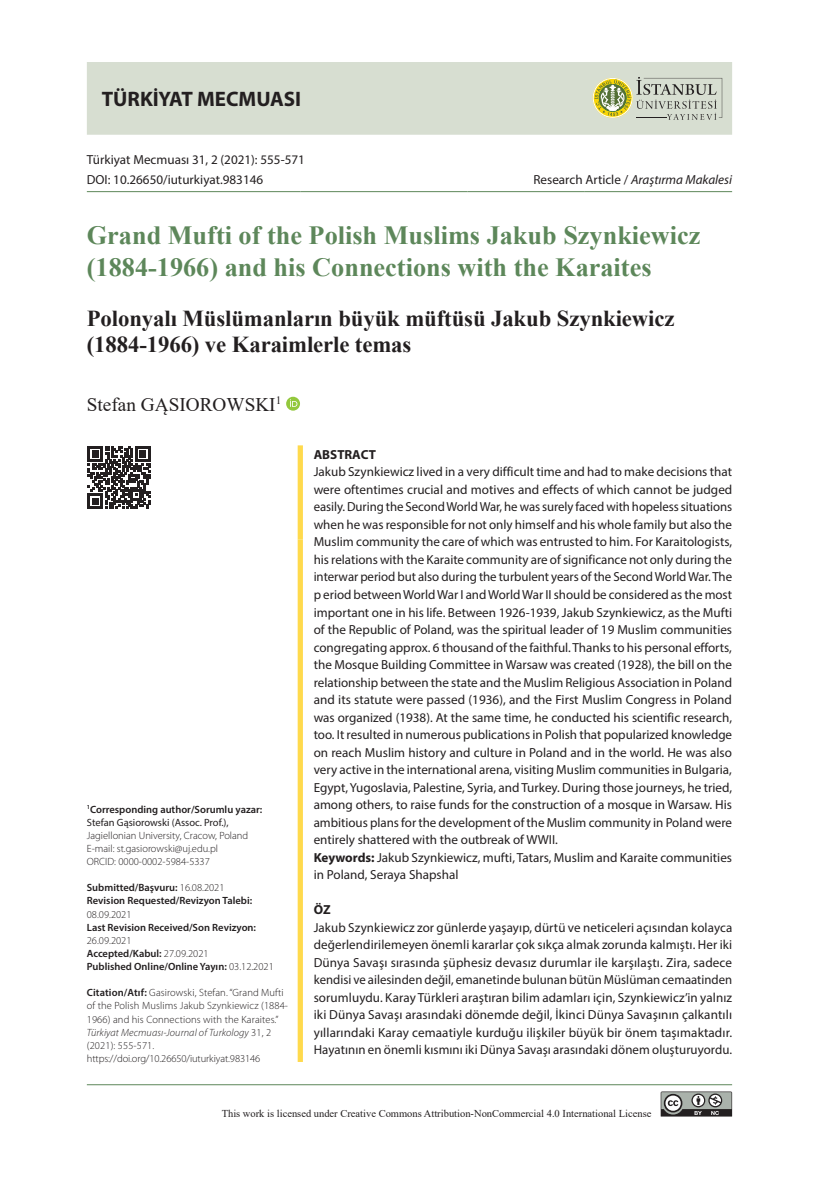
<style>
.page{position:relative;width:819px;height:1191px;background:#fff}
.page>*{position:absolute;margin:0;border:0;box-sizing:border-box;transform-origin:0 0}
.Baslik_1{font:700 26.25px/31.5px "Times New Roman";color:#5d875a}
.Baslik_2{font:700 22.75px/26.2px "Times New Roman";letter-spacing:-.005em;color:#231f20}
.t1{font:700 21px "Myriad Pro";color:#231f20}
.Yazar{font:19.25px "Times New Roman";color:#231f20}
.Keywords{font:13.12px/17.5px "Myriad Pro";color:#231f20;text-align:justify}
.t2{font:italic 13.12px "Myriad Pro";color:#231f20}
.t3{font:700 13.12px "Myriad Pro";color:#231f20}
.t4{font:300 10.5px/13.1px "Myriad Pro";letter-spacing:.005em;color:#231f20}
.t5{font:600 10.5px/13.1px "Myriad Pro";color:#231f20}
.t6{font:10.5px "Times New Roman";color:#231f20}
.t7{font:10.5px "Myriad Pro";color:#231f20}
.s1{font-style:normal}
.s2{font-weight:300}
.s3{font-weight:600}
.s4{font-style:italic}
.s5{font-weight:700}
</style>
<div class="page">
<div style="left:87px;top:62px;width:645px;height:73px;background:#d7ded1"></div>
<div style="left:297px;top:445px;width:6px;height:94px;background:#ffda4d"></div>
<div style="left:297px;top:539px;width:6px;height:523px;background:#ffda4d"></div>
<hr style="left:87px;top:191px;width:213px;height:1px;background:#5d875a">
<hr style="left:300px;top:191px;width:167px;height:1px;background:#5d875a">
<hr style="left:467px;top:191px;width:117px;height:1px;background:#5d875a">
<hr style="left:584px;top:191px;width:148px;height:1px;background:#5d875a">
<svg style="left:592px;top:77px;width:130px;height:43px;background:#bfc3a5"></svg>
<div style="left:286px;top:397px;width:14px;height:13px;background:#93c83d;border-radius:50%"></div>
<svg style="left:290px;top:399px;width:7px;height:8px"></svg>
<svg style="left:88px;top:446px;width:62px;height:63px"></svg>
<hr style="left:87px;top:1084px;width:645px;height:1px;background:#5d875a">
<svg style="left:660px;top:1091px;width:72px;height:25px;background:#858784"></svg>
<p class="t1" style="left:102px;top:85px;width:201px">TÜRKİYAT MECMUASI</p>
<p class="Keywords" style="left:87px;top:151px;width:219px">Türkiyat Mecmuası 31, 2 (2021): 555-571</p>
<p class="Keywords" style="left:87px;top:171px;width:178px">DOI: 10.26650/iuturkiyat.983146</p>
<p class="t2" style="left:533px;top:172px;width:200px"><span class="s1">Research Article /</span> Araştırma Makalesi</p>
<p class="Baslik_1" style="left:87px;top:219px;width:615px">Grand Mufti of the Polish Muslims Jakub Szynkiewicz (1884-1966) and his Connections with the Karaites</p>
<p class="Baslik_2" style="left:87px;top:304px;width:589px">Polonyalı Müslümanların büyük müftüsü Jakub Szynkiewicz (1884-1966) ve Karaimlerle temas</p>
<p class="Yazar" style="left:87px;top:390px;width:196px">Stefan GĄSIOROWSKI<sup>1</sup></p>
<p class="t5" style="left:87px;top:802px;width:177px"><sup>1</sup>Corresponding author/Sorumlu yazar:</p>
<p class="t7" style="left:87px;top:815px;width:143px">Stefan Gąsiorowski (Assoc. Prof.),</p>
<p class="t4" style="left:87px;top:828px;width:163px">Jagiellonian University, Cracow, Poland</p>
<p class="t4" style="left:87px;top:841px;width:133px">E-mail: st.gasiorowski@uj.edu.pl</p>
<p class="t4" style="left:87px;top:855px;width:124px">ORCID: 0000-0002-5984-5337</p>
<p class="t5" style="left:87px;top:881px;width:139px">Submitted/Başvuru: <span class="s2">16.08.2021</span></p>
<p class="t5" style="left:87px;top:894px;width:167px">Revision Requested/Revizyon Talebi:<br><span class="s2">08.09.2021</span></p>
<p class="t5" style="left:87px;top:920px;width:171px">Last Revision Received/Son Revizyon:<br><span class="s2">26.09.2021</span></p>
<p class="t5" style="left:87px;top:946px;width:123px">Accepted/Kabul: <span class="s2">27.09.2021</span></p>
<p class="t5" style="left:87px;top:959px;width:188px">Published Online/Online Yayın: <span class="s2">03.12.2021</span></p>
<p class="t4" style="left:87px;top:986px;width:203px"><span class="s3">Citation/Atıf:</span> Gasirowski, Stefan. “Grand Mufti of the Polish Muslims Jakub Szynkiewicz (1884- 1966) and his Connections with the Karaites.” <span class="s4">Türkiyat Mecmuası-Journal of Turkology</span> 31, 2 (2021): 555-571. https://doi.org/10.26650/iuturkiyat.983146</p>
<p class="t3" style="left:314px;top:446px;width:64px">ABSTRACT</p>
<p class="Keywords" style="left:314px;top:463px;width:420px">Jakub Szynkiewicz lived in a very difficult time and had to make decisions that were oftentimes crucial and motives and effects of which cannot be judged easily. During the Second World War, he was surely faced with hopeless situations when he was responsible for not only himself and his whole family but also the Muslim community the care of which was entrusted to him. For Karaitologists, his relations with the Karaite community are of significance not only during the interwar period but also during the turbulent years of the Second World War. The p eriod between World War I and World War II should be considered as the most important one in his life. Between 1926-1939, Jakub Szynkiewicz, as the Mufti of the Republic of Poland, was the spiritual leader of 19 Muslim communities congregating approx. 6 thousand of the faithful. Thanks to his personal efforts, the Mosque Building Committee in Warsaw was created (1928), the bill on the relationship between the state and the Muslim Religious Association in Poland and its statute were passed (1936), and the First Muslim Congress in Poland was organized (1938). At the same time, he conducted his scientific research, too. It resulted in numerous publications in Polish that popularized knowledge on reach Muslim history and culture in Poland and in the world. He was also very active in the international arena, visiting Muslim communities in Bulgaria, Egypt, Yugoslavia, Palestine, Syria, and Turkey. During those journeys, he tried, among others, to raise funds for the construction of a mosque in Warsaw. His ambitious plans for the development of the Muslim community in Poland were entirely shattered with the outbreak of WWII.</p>
<p class="Keywords" style="left:314px;top:848px;width:420px"><span class="s5">Keywords:</span> Jakub Szynkiewicz, mufti, Tatars, Muslim and Karaite communities in Poland, Seraya Shapshal</p>
<p class="t3" style="left:314px;top:901px;width:18px">ÖZ</p>
<p class="Keywords" style="left:314px;top:918px;width:420px">Jakub Szynkiewicz zor günlerde yaşayıp, dürtü ve neticeleri açısından kolayca değerlendirilemeyen önemli kararlar çok sıkça almak zorunda kalmıştı. Her iki Dünya Savaşı sırasında şüphesiz devasız durumlar ile karşılaştı. Zira, sadece kendisi ve ailesinden değil, emanetinde bulunan bütün Müslüman cemaatinden sorumluydu. Karay Türkleri araştıran bilim adamları için, Szynkiewicz’in yalnız iki Dünya Savaşı arasındaki dönemde değil, İkinci Dünya Savaşının çalkantılı yıllarındaki Karay cemaatiyle kurduğu ilişkiler büyük bir önem taşımaktadır.<br>Hayatının en önemli kısmını iki Dünya Savaşı arasındaki dönem oluşturuyordu.</p>
<p class="t6" style="left:222px;top:1105px;width:431px">This work is licensed under Creative Commons Attribution-NonCommercial 4.0 International License</p>
</div>
